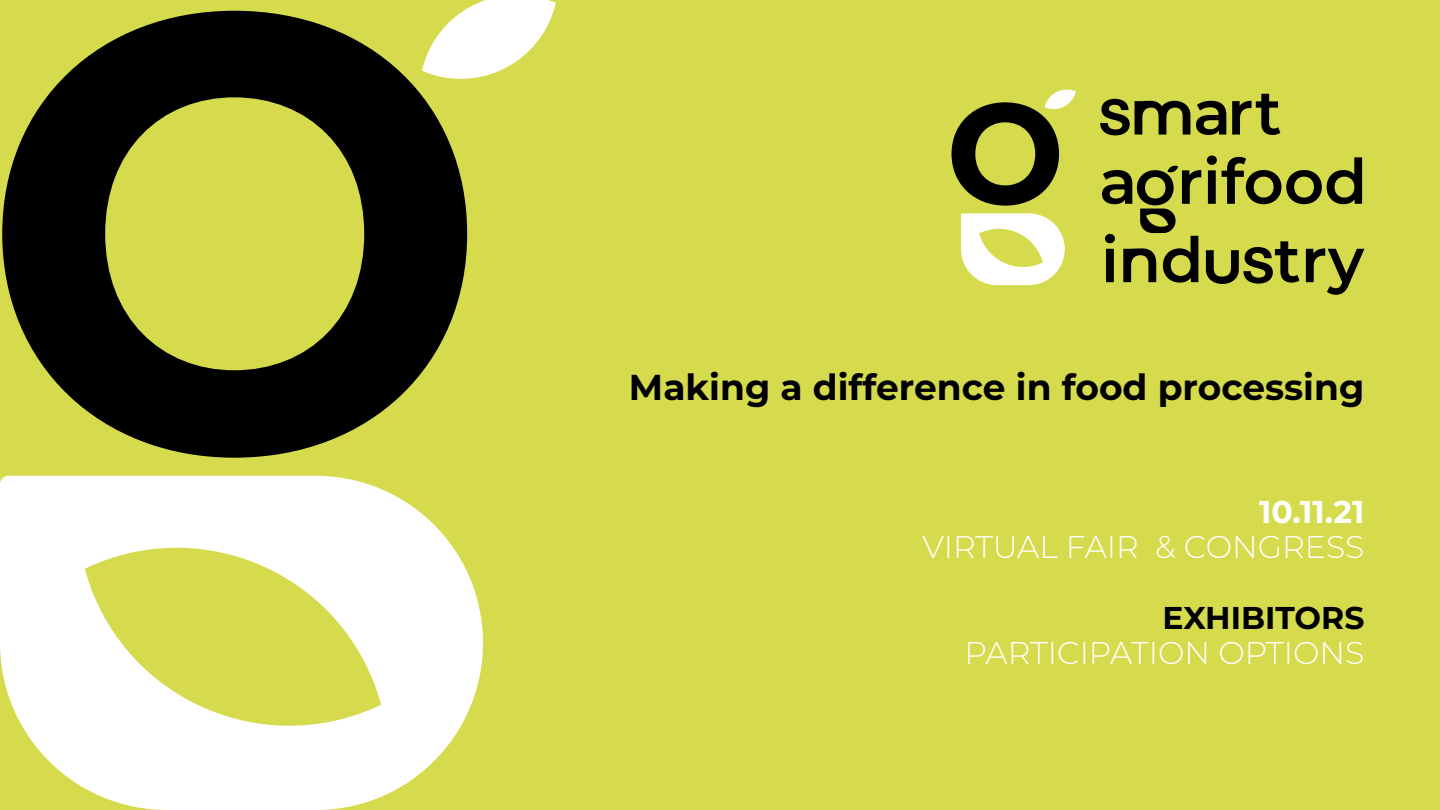
<style>
.page{position:relative;width:1440px;height:810px;background:#d5db4d}
.page>*{position:absolute;margin:0;border:0;box-sizing:border-box;transform-origin:0 0}
.t1{font:700 36px "Montserrat";color:#000}
.t2{font:300 31.5px "Montserrat";color:#fff}
.t3{font:700 31.5px "Montserrat";color:#000}
.t4{font:700 31.5px "Montserrat";color:#fff}
</style>
<div class="page">
<svg style="left:2px;top:11px;width:465px;height:447px;fill:#000"></svg>
<svg style="left:0;top:476px;width:483px;height:334px;fill:#fff"></svg>
<svg style="left:422px;top:0;width:134px;height:90px"></svg>
<svg style="left:1196px;top:101px;width:30px;height:34px"></svg>
<svg style="left:1232px;top:94px;width:48px;height:41px"></svg>
<svg style="left:1100px;top:99px;width:90px;height:36px"></svg>
<svg style="left:961px;top:213px;width:104px;height:72px"></svg>
<svg style="left:1102px;top:155px;width:262px;height:140px"></svg>
<svg style="left:952px;top:89px;width:124px;height:117px"></svg>
<p class="t1" style="left:629px;top:361px;width:737px">Making a difference in food processing</p>
<p class="t4" style="left:1259px;top:489px;width:107px">10.11.21</p>
<p class="t2" style="left:923px;top:526px;width:443px">VIRTUAL FAIR &amp; CONGRESS</p>
<p class="t3" style="left:1163px;top:595px;width:203px">EXHIBITORS</p>
<p class="t2" style="left:964px;top:632px;width:402px">PARTICIPATION OPTIONS</p>
</div>
